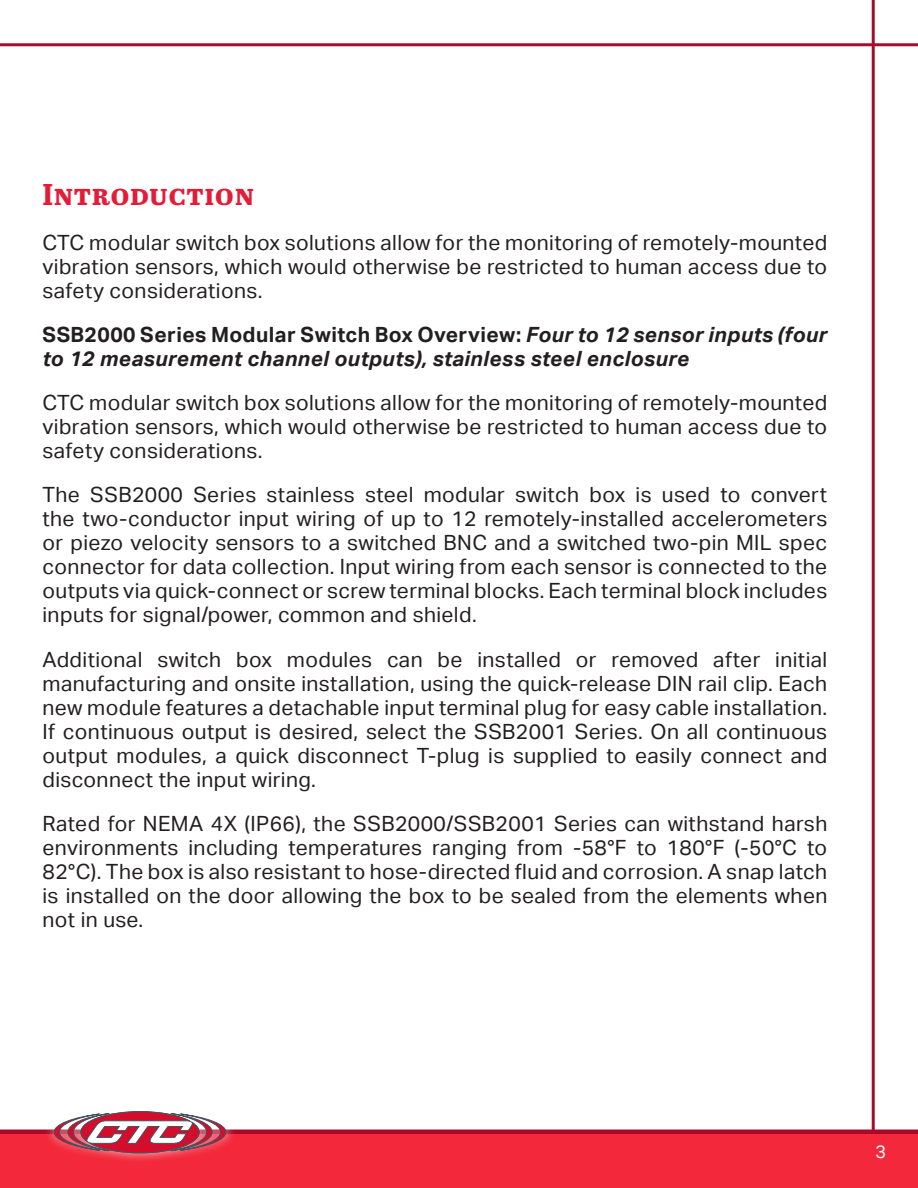
<style>
.page{position:relative;width:918px;height:1188px;background:#fff}
.page>*{position:absolute;margin:0;border:0;box-sizing:border-box;transform-origin:0 0}
.Heading{font:700 30px "Abril Text";letter-spacing:.02em;color:#e31c37}
.Body{font:21px/24px "Aktiv Grotesk";letter-spacing:.02em;color:#231f20;text-align:justify}
.Body-2{font:italic 700 21px/24px "Aktiv Grotesk";letter-spacing:.02em;color:#231f20}
.t1{font:18px "Aktiv Grotesk";color:#fff}
.s1{font-style:normal}
</style>
<div class="page">
<hr style="left:872px;top:0;width:3px;height:1188px;background:#a90a2b">
<div style="left:0;top:1134px;width:918px;height:54px;background:#f3293b"></div>
<hr style="left:0;top:1130px;width:918px;height:4px;background:#a90a2b">
<div style="left:45px;top:1102px;width:190px;height:61px;background:#fff;opacity:.75"></div>
<svg style="left:54px;top:1112px;width:172px;height:41px"></svg>
<hr style="left:0;top:43px;width:918px;height:3px;background:#a90a2b">
<p class="Heading" style="left:43px;top:173px;width:213px">Introduction</p>
<p class="Body" style="left:43px;top:230px;width:786px">CTC modular switch box solutions allow for the monitoring of remotely-mounted vibration sensors, which would otherwise be restricted to human access due to safety considerations.</p>
<p class="Body-2" style="left:43px;top:323px;width:786px"><span class="s1">SSB2000 Series Modular Switch Box Overview:</span> Four to 12 sensor inputs (four to 12 measurement channel outputs), stainless steel enclosure</p>
<p class="Body" style="left:43px;top:391px;width:786px">CTC modular switch box solutions allow for the monitoring of remotely-mounted vibration sensors, which would otherwise be restricted to human access due to safety considerations.</p>
<p class="Body" style="left:43px;top:483px;width:786px">The SSB2000 Series stainless steel modular switch box is used to convert the two-conductor input wiring of up to 12 remotely-installed accelerometers or piezo velocity sensors to a switched BNC and a switched two-pin MIL spec connector for data collection. Input wiring from each sensor is connected to the outputs via quick-connect or screw terminal blocks. Each terminal block includes inputs for signal/power, common and shield.</p>
<p class="Body" style="left:43px;top:647px;width:786px;text-align:left">Additional switch box modules can be installed or removed after initial manufacturing and onsite installation, using the quick-release DIN rail clip. Each new module features a detachable input terminal plug for easy cable installation.<br>If continuous output is desired, select the SSB2001 Series. On all continuous output modules, a quick disconnect T-plug is supplied to easily connect and disconnect the input wiring.</p>
<p class="Body" style="left:43px;top:812px;width:786px">Rated for NEMA 4X (IP66), the SSB2000/SSB2001 Series can withstand harsh environments including temperatures ranging from -58°F to 180°F (-50°C to 82°C). The box is also resistant to hose-directed fluid and corrosion. A snap latch is installed on the door allowing the box to be sealed from the elements when not in use.</p>
<p class="t1" style="left:875px;top:1142px;width:12px">3</p>
</div>
